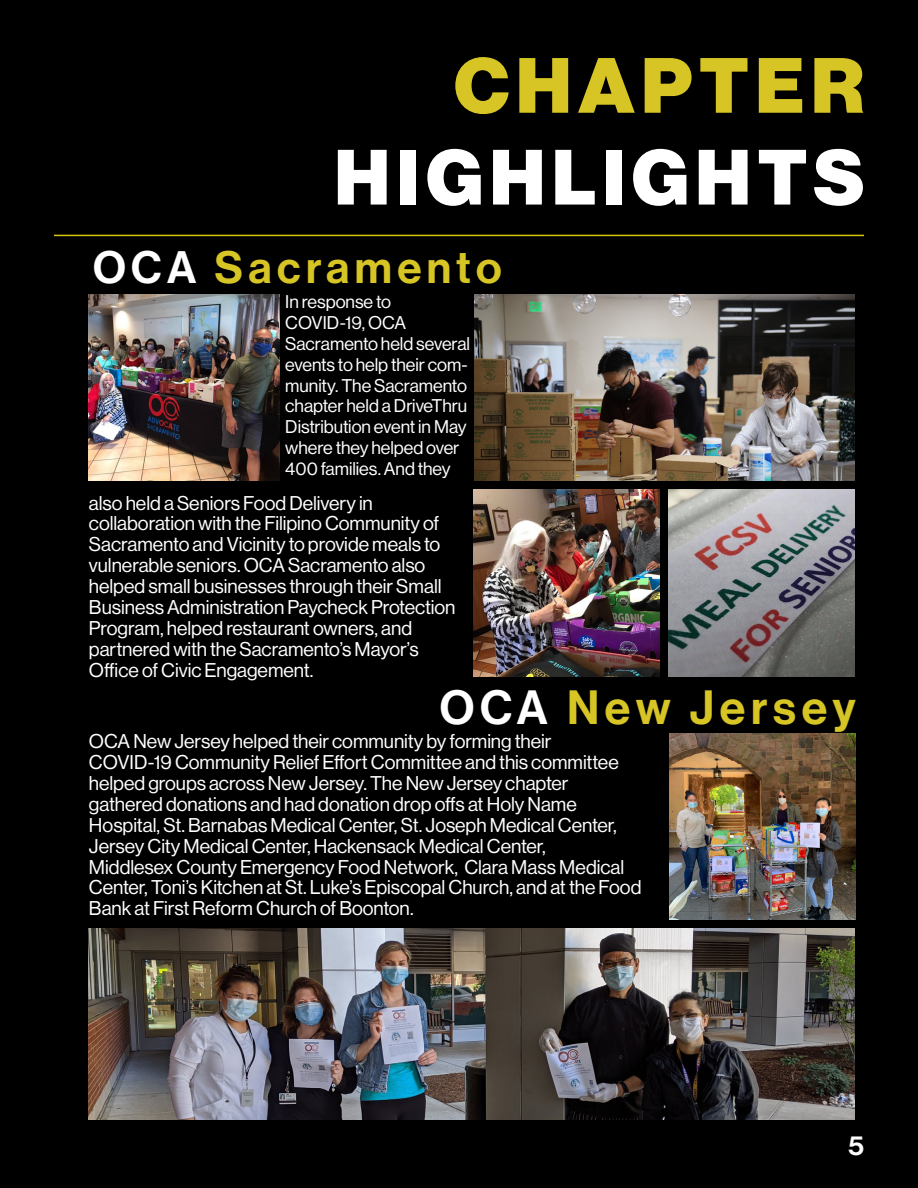
<style>
.page{position:relative;width:918px;height:1188px;background:#000}
.page>*{position:absolute;margin:0;border:0;box-sizing:border-box;transform-origin:0 0}
.t1{font:76.5px "N Haas Grotesk DS Pro 95 Blk";letter-spacing:.09em;color:#fff}
.t2{font:76.5px "N Haas Grotesk DS Pro 95 Blk";letter-spacing:.09em;color:#d6c525}
.t3{font:47.1px "N Haas Grotesk DS Pro 65 Md";letter-spacing:.12em;color:#d6c525}
.t4{font:44.55px "N Haas Grotesk DS Pro 65 Md";letter-spacing:.12em;color:#d6c525}
.t5{font:27px "N Haas Grotesk DS Pro 65 Md";color:#fff}
.t6{font:19.5px/20.9px "N Haas Grotesk DS Pro 55 Rg";color:#fff}
.t7{font:18px/20.9px "N Haas Grotesk DS Pro 55 Rg";color:#fff}
.s1{color:#fff}
</style>
<div class="page">
<hr style="left:54px;top:235px;width:810px;height:1px;background:#d8c60e">
<img style="left:89px;top:294px;width:190px;height:186px">
<img style="left:474px;top:294px;width:381px;height:186px">
<img style="left:473px;top:490px;width:186px;height:186px">
<img style="left:669px;top:490px;width:186px;height:186px">
<img style="left:89px;top:928px;width:766px;height:191px">
<img style="left:670px;top:733px;width:186px;height:186px">
<p class="t2" style="left:454px;top:41px;width:411px">CHAPTER</p>
<p class="t1" style="left:335px;top:133px;width:531px">HIGHLIGHTS</p>
<p class="t4" style="left:93px;top:241px;width:410px"><span class="s1">OCA</span> Sacramento</p>
<p class="t7" style="left:285px;top:291px;width:107px">In response to</p>
<p class="t7" style="left:285px;top:312px;width:122px">COVID-19, OCA</p>
<p class="t7" style="left:285px;top:333px;width:186px">Sacramento held several events to help their com&shy;munity. The Sacramento chapter held a DriveThru<br>Distribution event in May where they helped over<br>400 families. And they</p>
<p class="t6" style="left:89px;top:492px;width:285px">also held a Seniors Food Delivery in</p>
<p class="t6" style="left:89px;top:513px;width:368px">collaboration with the Filipino Community of Sacramento and Vicinity to provide meals to vulnerable seniors. OCA Sacramento also helped small businesses through their Small Business Administration Paycheck Protection Program, helped restaurant owners, and</p>
<p class="t6" style="left:89px;top:639px;width:331px">partnered with the Sacramento’s Mayor’s</p>
<p class="t6" style="left:89px;top:659px;width:226px">Office of Civic Engagement.</p>
<p class="t3" style="left:440px;top:680px;width:418px"><span class="s1">OCA</span> New Jersey</p>
<p class="t6" style="left:89px;top:731px;width:464px">OCA New Jersey helped their community by forming their</p>
<p class="t6" style="left:89px;top:752px;width:531px">COVID-19 Community Relief Effort Committee and this committee</p>
<p class="t6" style="left:89px;top:773px;width:481px">helped groups across New Jersey. The New Jersey chapter</p>
<p class="t6" style="left:89px;top:794px;width:489px">gathered donations and had donation drop offs at Holy Name</p>
<p class="t6" style="left:89px;top:815px;width:529px">Hospital, St. Barnabas Medical Center, St. Joseph Medical Center,<br>Jersey City Medical Center, Hackensack Medical Center,</p>
<p class="t6" style="left:89px;top:856px;width:554px">Middlesex County Emergency Food Network, Clara Mass Medical<br>Center, Toni’s Kitchen at St. Luke’s Episcopal Church, and at the Food<br>Bank at First Reform Church of Boonton.</p>
<p class="t5" style="left:848px;top:1130px;width:17px">5</p>
</div>
